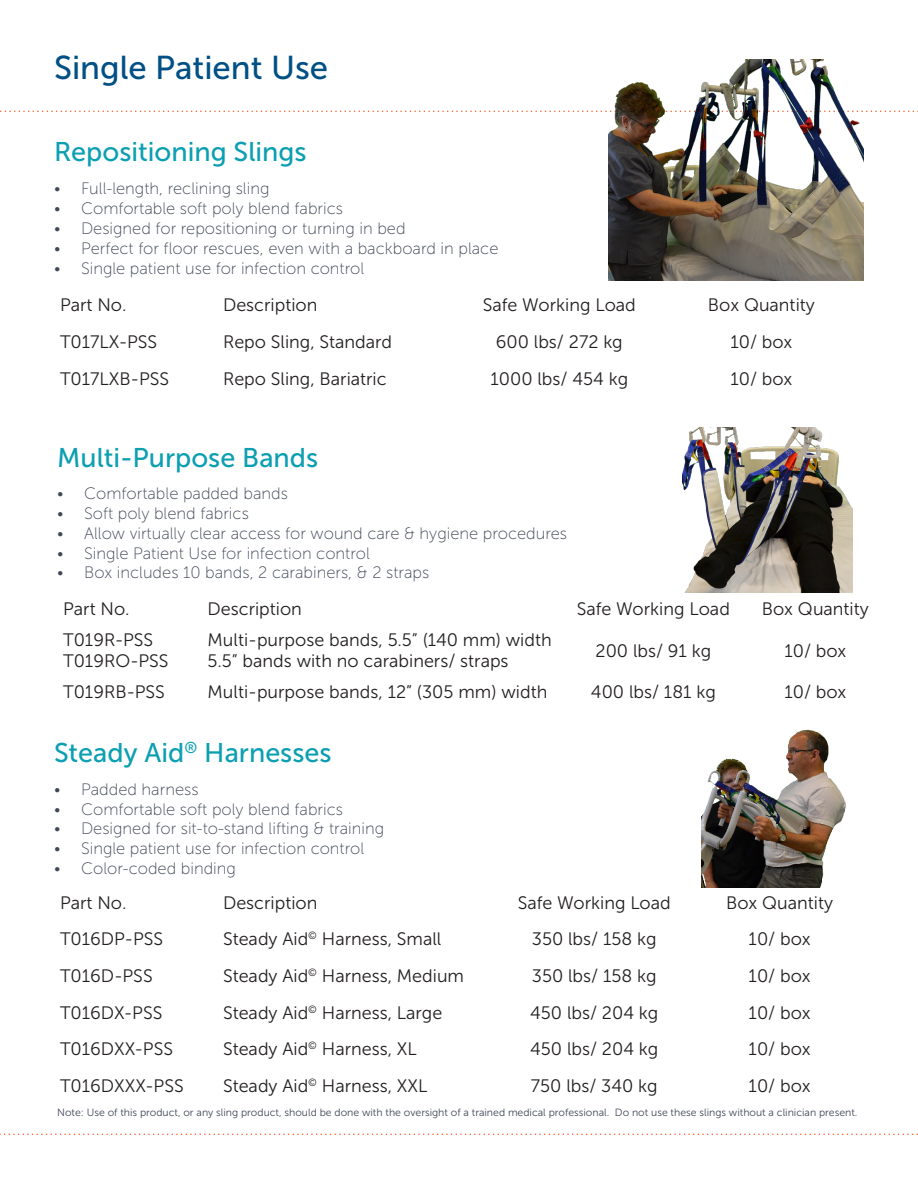
<style>
.page{position:relative;width:918px;height:1188px;background:#fff}
.page>*{position:absolute;margin:0;border:0;box-sizing:border-box;transform-origin:0 0}
.t1{font:33px "Museo Sans 500";color:#015085}
.t2{font:27px "Museo Sans 500";color:#0c9fb2}
.t3{font:18px "Museo Sans 300";color:#231f20}
.t4{font:16.5px "Museo Sans 100";color:#404757}
.t5{font:10.5px "Museo Sans 300";color:#404757}
</style>
<div class="page">
<svg style="left:0;top:111px;width:918px;height:1px"></svg>
<svg style="left:0;top:1134px;width:918px;height:1px"></svg>
<img style="left:608px;top:60px;width:256px;height:220px">
<img style="left:682px;top:427px;width:171px;height:165px">
<img style="left:701px;top:729px;width:145px;height:159px">
<p class="t1" style="left:54px;top:49px;width:276px">Single Patient Use</p>
<p class="t2" style="left:54px;top:137px;width:254px">Repositioning Slings</p>
<p class="t4" style="left:54px;top:180px;width:217px">• Full-length, reclining sling</p>
<p class="t4" style="left:54px;top:200px;width:291px">• Comfortable soft poly blend fabrics</p>
<p class="t4" style="left:54px;top:220px;width:353px">• Designed for repositioning or turning in bed</p>
<p class="t4" style="left:54px;top:239px;width:446px">• Perfect for floor rescues, even with a backboard in place</p>
<p class="t4" style="left:54px;top:259px;width:312px">• Single patient use for infection control</p>
<p class="t3" style="left:60px;top:295px;width:68px">Part No.</p>
<p class="t3" style="left:223px;top:295px;width:96px">Description</p>
<p class="t3" style="left:483px;top:295px;width:155px">Safe Working Load</p>
<p class="t3" style="left:708px;top:295px;width:108px">Box Quantity</p>
<p class="t3" style="left:60px;top:332px;width:99px">T017LX-PSS</p>
<p class="t3" style="left:223px;top:332px;width:171px">Repo Sling, Standard</p>
<p class="t3" style="left:496px;top:332px;width:128px">600 lbs/ 272 kg</p>
<p class="t3" style="left:730px;top:332px;width:64px">10/ box</p>
<p class="t3" style="left:60px;top:369px;width:111px">T017LXB-PSS</p>
<p class="t3" style="left:223px;top:369px;width:165px">Repo Sling, Bariatric</p>
<p class="t3" style="left:490px;top:369px;width:139px">1000 lbs/ 454 kg</p>
<p class="t3" style="left:730px;top:369px;width:64px">10/ box</p>
<p class="t2" style="left:57px;top:443px;width:263px">Multi-Purpose Bands</p>
<p class="t4" style="left:57px;top:485px;width:232px">• Comfortable padded bands</p>
<p class="t4" style="left:57px;top:505px;width:193px">• Soft poly blend fabrics</p>
<p class="t4" style="left:57px;top:524px;width:511px">• Allow virtually clear access for wound care &amp; hygiene procedures</p>
<p class="t4" style="left:57px;top:544px;width:314px">• Single Patient Use for infection control</p>
<p class="t4" style="left:57px;top:564px;width:374px">• Box includes 10 bands, 2 carabiners, &amp; 2 straps</p>
<p class="t3" style="left:63px;top:599px;width:68px">Part No.</p>
<p class="t3" style="left:208px;top:599px;width:96px">Description</p>
<p class="t3" style="left:577px;top:599px;width:155px">Safe Working Load</p>
<p class="t3" style="left:762px;top:599px;width:108px">Box Quantity</p>
<p class="t3" style="left:63px;top:630px;width:92px">T019R-PSS</p>
<p class="t3" style="left:63px;top:651px;width:107px">T019RO-PSS</p>
<p class="t3" style="left:208px;top:630px;width:346px">Multi-purpose bands, 5.5” (140 mm) width</p>
<p class="t3" style="left:208px;top:651px;width:303px">5.5” bands with no carabiners/ straps</p>
<p class="t3" style="left:596px;top:641px;width:117px">200 lbs/ 91 kg</p>
<p class="t3" style="left:784px;top:641px;width:64px">10/ box</p>
<p class="t3" style="left:63px;top:683px;width:103px">T019RB-PSS</p>
<p class="t3" style="left:208px;top:683px;width:341px">Multi-purpose bands, 12” (305 mm) width</p>
<p class="t3" style="left:591px;top:683px;width:126px">400 lbs/ 181 kg</p>
<p class="t3" style="left:784px;top:683px;width:64px">10/ box</p>
<p class="t2" style="left:54px;top:738px;width:279px">Steady Aid<sup>®</sup> Harnesses</p>
<p class="t4" style="left:54px;top:780px;width:146px">• Padded harness</p>
<p class="t4" style="left:54px;top:800px;width:291px">• Comfortable soft poly blend fabrics</p>
<p class="t4" style="left:54px;top:820px;width:332px">• Designed for sit-to-stand lifting &amp; training</p>
<p class="t4" style="left:54px;top:840px;width:312px">• Single patient use for infection control</p>
<p class="t4" style="left:54px;top:860px;width:184px">• Color-coded binding</p>
<p class="t3" style="left:60px;top:893px;width:68px">Part No.</p>
<p class="t3" style="left:223px;top:893px;width:96px">Description</p>
<p class="t3" style="left:518px;top:893px;width:155px">Safe Working Load</p>
<p class="t3" style="left:726px;top:893px;width:108px">Box Quantity</p>
<p class="t3" style="left:60px;top:929px;width:105px">T016DP-PSS</p>
<p class="t3" style="left:223px;top:929px;width:220px">Steady Aid<sup>©</sup> Harness, Small</p>
<p class="t3" style="left:532px;top:929px;width:126px">350 lbs/ 158 kg</p>
<p class="t3" style="left:749px;top:929px;width:64px">10/ box</p>
<p class="t3" style="left:60px;top:966px;width:94px">T016D-PSS</p>
<p class="t3" style="left:223px;top:966px;width:243px">Steady Aid<sup>©</sup> Harness, Medium</p>
<p class="t3" style="left:532px;top:966px;width:126px">350 lbs/ 158 kg</p>
<p class="t3" style="left:749px;top:966px;width:64px">10/ box</p>
<p class="t3" style="left:60px;top:1003px;width:104px">T016DX-PSS</p>
<p class="t3" style="left:223px;top:1003px;width:221px">Steady Aid<sup>©</sup> Harness, Large</p>
<p class="t3" style="left:530px;top:1003px;width:130px">450 lbs/ 204 kg</p>
<p class="t3" style="left:749px;top:1003px;width:64px">10/ box</p>
<p class="t3" style="left:60px;top:1040px;width:115px">T016DXX-PSS</p>
<p class="t3" style="left:223px;top:1040px;width:195px">Steady Aid<sup>©</sup> Harness, XL</p>
<p class="t3" style="left:530px;top:1040px;width:130px">450 lbs/ 204 kg</p>
<p class="t3" style="left:749px;top:1040px;width:64px">10/ box</p>
<p class="t3" style="left:60px;top:1076px;width:125px">T016DXXX-PSS</p>
<p class="t3" style="left:223px;top:1076px;width:206px">Steady Aid<sup>©</sup> Harness, XXL</p>
<p class="t3" style="left:531px;top:1076px;width:128px">750 lbs/ 340 kg</p>
<p class="t3" style="left:749px;top:1076px;width:64px">10/ box</p>
<p class="t5" style="left:57px;top:1107px;width:802px">Note: Use of this product, or any sling product, should be done with the oversight of a trained medical professional. Do not use these slings without a clinician present.</p>
</div>
